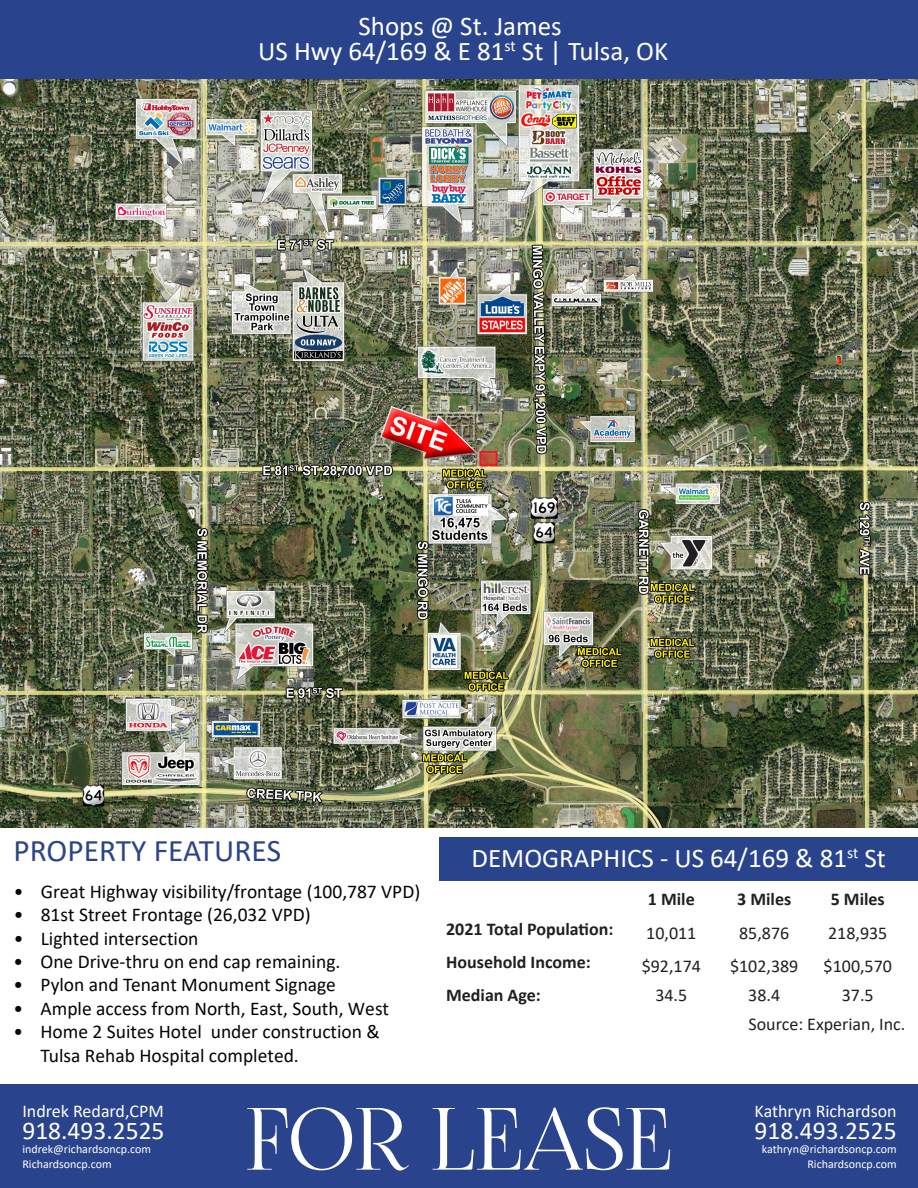
<style>
.page{position:relative;width:918px;height:1188px;background:#fff}
.page>*{position:absolute;margin:0;border:0;box-sizing:border-box;transform-origin:0 0}
.t1{font:102.9px "Fogtwo No 5";color:#fff}
.t2{font:31.5px "Calibri";color:#2c4589}
.t3{font:27px/25.5px "Calibri";color:#fff;text-align:center}
.t4{font:25.5px "Calibri";color:#fff}
.t5{font:19.5px/23.4px "Calibri";color:#040503}
.t6{font:18px "Calibri";color:#231f20}
.t7{font:700 18px "Calibri";color:#231f20}
.t8{font:18px "Calibri";color:#fff}
.t9{font:12px "Calibri";color:#fff}
</style>
<div class="page">
<img style="left:0;top:78px;width:918px;height:749px">
<div style="left:0;top:0;width:918px;height:78px;background:#29448c"></div>
<div style="left:1px;top:1084px;width:917px;height:104px;background:#29448c"></div>
<div style="left:439px;top:837px;width:479px;height:43px;background:#29448c"></div>
<p class="t3" style="left:258px;top:12px;width:411px">Shops @ St. James<br>US Hwy 64/169 &amp; E 81<sup>st</sup> St | Tulsa, OK</p>
<p class="t2" style="left:14px;top:829px;width:269px">PROPERTY FEATURES</p>
<p class="t5" style="left:14px;top:879px;width:408px">• Great Highway visibility/frontage (100,787 VPD)</p>
<p class="t5" style="left:14px;top:902px;width:299px">• 81st Street Frontage (26,032 VPD)</p>
<p class="t5" style="left:14px;top:926px;width:186px">• Lighted intersection</p>
<p class="t5" style="left:14px;top:949px;width:11px">•</p>
<p class="t5" style="left:14px;top:973px;width:11px">•</p>
<p class="t5" style="left:14px;top:996px;width:11px">•</p>
<p class="t5" style="left:14px;top:1020px;width:11px">•</p>
<p class="t5" style="left:40px;top:949px;width:350px">One Drive-thru on end cap remaining.<br>Pylon and Tenant Monument Signage Ample access from North, East, South, West Home 2 Suites Hotel under construction &amp; Tulsa Rehab Hospital completed.</p>
<p class="t3" style="left:471px;top:844px;width:416px">DEMOGRAPHICS - US 64/169 &amp; 81<sup>st</sup> St</p>
<p class="t7" style="left:648px;top:887px;width:48px">1 Mile</p>
<p class="t7" style="left:737px;top:887px;width:56px">3 Miles</p>
<p class="t7" style="left:831px;top:887px;width:56px">5 Miles</p>
<p class="t7" style="left:446px;top:916px;width:169px">2021 Total Population:</p>
<p class="t6" style="left:646px;top:920px;width:52px">10,011</p>
<p class="t6" style="left:739px;top:920px;width:52px">85,876</p>
<p class="t6" style="left:828px;top:920px;width:61px">218,935</p>
<p class="t7" style="left:446px;top:949px;width:146px">Household Income:</p>
<p class="t6" style="left:642px;top:953px;width:61px">$92,174</p>
<p class="t6" style="left:730px;top:953px;width:70px">$102,389</p>
<p class="t6" style="left:824px;top:953px;width:70px">$100,570</p>
<p class="t7" style="left:446px;top:982px;width:96px">Median Age:</p>
<p class="t6" style="left:655px;top:982px;width:33px">34.5</p>
<p class="t6" style="left:748px;top:982px;width:33px">38.4</p>
<p class="t6" style="left:842px;top:982px;width:33px">37.5</p>
<p class="t6" style="left:749px;top:1012px;width:158px">Source: Experian, Inc.</p>
<p class="t8" style="left:22px;top:1099px;width:143px">Indrek Redard,CPM</p>
<p class="t4" style="left:22px;top:1113px;width:144px">918.493.2525</p>
<p class="t9" style="left:22px;top:1141px;width:130px">indrek@richardsoncp.com</p>
<p class="t9" style="left:22px;top:1155px;width:91px">Richardsoncp.com</p>
<p class="t1" style="left:246px;top:1090px;width:428px">FOR LEASE</p>
<p class="t8" style="left:755px;top:1099px;width:144px">Kathryn Richardson</p>
<p class="t4" style="left:755px;top:1113px;width:144px">918.493.2525</p>
<p class="t9" style="left:762px;top:1141px;width:136px">kathryn@richardsoncp.com</p>
<p class="t9" style="left:807px;top:1155px;width:91px">Richardsoncp.com</p>
</div>
